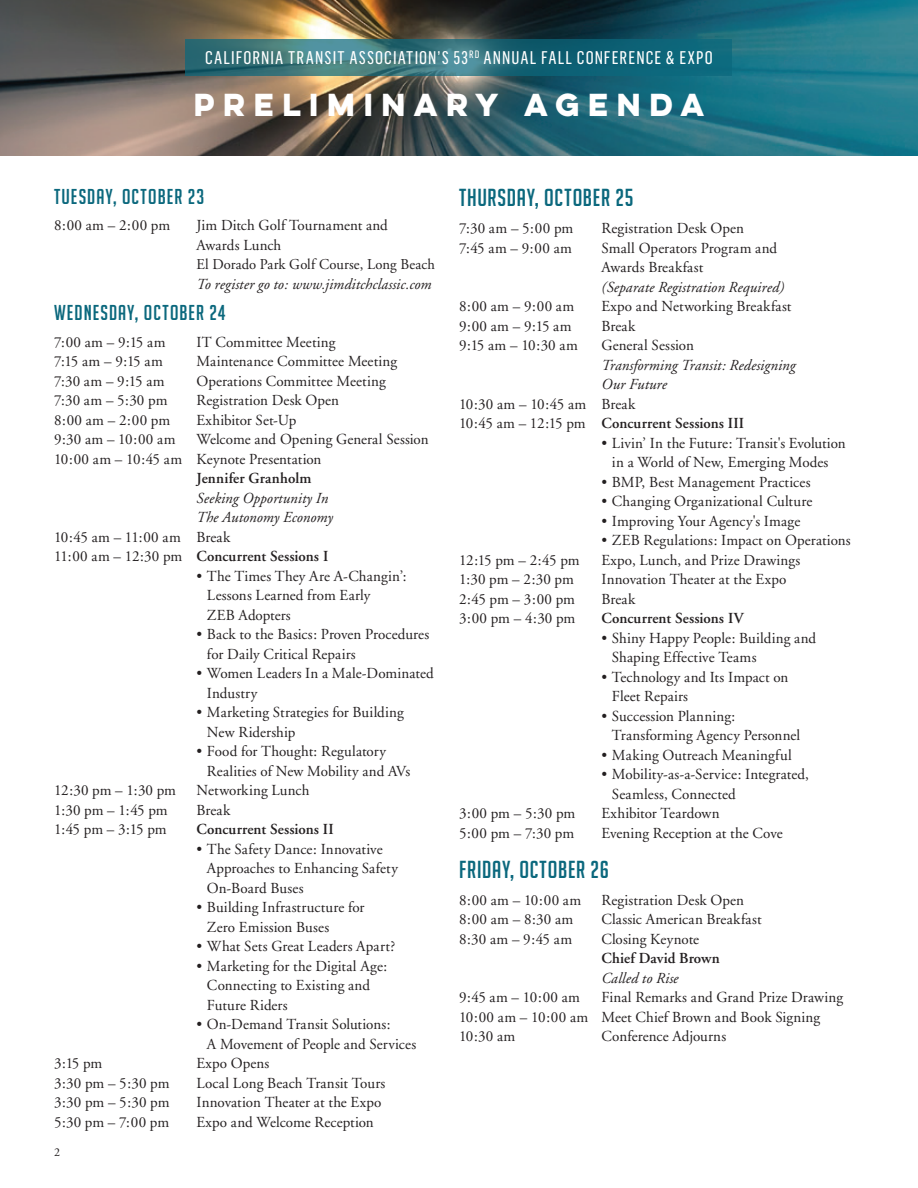
<style>
.page{position:relative;width:918px;height:1188px;background:#fff}
.page>*{position:absolute;margin:0;border:0;box-sizing:border-box;transform-origin:0 0}
.Committee_Member{font:700 28.5px "Lulo Clean One";letter-spacing:.08em;color:#fff}
.AAG_Schedule{font:24px "Big Noodle Titling";letter-spacing:.03em;color:#0b687d}
.AAG_Schedule-2{font:21px "Big Noodle Titling";letter-spacing:.05em;color:#0b687d}
.t1{font:18px "Flama Condensed Basic";letter-spacing:.065em;color:#fff}
.Schedule_AAG{font:15.3px/19.5px "Adobe Garamond";letter-spacing:.01em;color:#231f20}
.Schedule_AAG-2{font:italic 15.3px/19.5px "Adobe Garamond";letter-spacing:.005em;color:#231f20}
.Schedule_AAG-3{font:600 15.3px/19.5px "Adobe Garamond";letter-spacing:.01em;color:#231f20}
.Schedule_AAG-4{font:15px "Adobe Garamond";letter-spacing:.01em;color:#231f20}
.Expo_Body_Copy{font:12px "Adobe Garamond";color:#231f20}
.s1{font-weight:600}
.s2{font-weight:400}
.s3{font-style:italic}
.s4{font-style:normal}
</style>
<div class="page">
<img style="left:0;top:0;width:918px;height:155px">
<svg style="left:186px;top:39px;width:546px;height:37px;background:#296f7c"></svg>
<p class="t1" style="left:205px;top:46px;width:509px">CALIFORNIA TRANSIT ASSOCIATION’S 53<sup>RD</sup> ANNUAL FALL CONFERENCE &amp; EXPO</p>
<p class="Committee_Member" style="left:194px;top:83px;width:518px">PRELIMINARY AGENDA</p>
<p class="AAG_Schedule-2" style="left:54px;top:185px;width:152px">TUESDAY, OCTOBER 23</p>
<p class="Schedule_AAG" style="left:54px;top:216px;width:118px">8:00 am – 2:00 pm</p>
<p class="Schedule_AAG" style="left:197px;top:216px;width:193px">Jim Ditch Golf Tournament and<br>Awards Lunch</p>
<p class="Schedule_AAG-4" style="left:197px;top:257px;width:240px">El Dorado Park Golf Course, Long Beach</p>
<p class="Schedule_AAG-2" style="left:197px;top:275px;width:236px">To register go to: www.jimditchclassic.com</p>
<p class="AAG_Schedule-2" style="left:54px;top:302px;width:173px">WEDNESDAY, OCTOBER 24</p>
<p class="Schedule_AAG" style="left:54px;top:332px;width:113px">7:00 am – 9:15 am</p>
<p class="Schedule_AAG" style="left:197px;top:332px;width:141px">IT Committee Meeting</p>
<p class="Schedule_AAG" style="left:54px;top:352px;width:110px">7:15 am – 9:15 am</p>
<p class="Schedule_AAG" style="left:197px;top:352px;width:202px">Maintenance Committee Meeting</p>
<p class="Schedule_AAG" style="left:54px;top:371px;width:112px">7:30 am – 9:15 am</p>
<p class="Schedule_AAG" style="left:197px;top:371px;width:191px">Operations Committee Meeting</p>
<p class="Schedule_AAG" style="left:54px;top:391px;width:115px">7:30 am – 5:30 pm</p>
<p class="Schedule_AAG" style="left:197px;top:391px;width:144px">Registration Desk Open</p>
<p class="Schedule_AAG" style="left:54px;top:410px;width:118px">8:00 am – 2:00 pm</p>
<p class="Schedule_AAG" style="left:197px;top:410px;width:101px">Exhibitor Set-Up</p>
<p class="Schedule_AAG" style="left:54px;top:430px;width:123px">9:30 am – 10:00 am</p>
<p class="Schedule_AAG" style="left:197px;top:430px;width:234px">Welcome and Opening General Session</p>
<p class="Schedule_AAG" style="left:197px;top:449px;width:126px;text-indent:-143px">10:00 am – 10:45 am Keynote Presentation<br><span class="s1">Jennifer Granholm</span></p>
<p class="Schedule_AAG-2" style="left:197px;top:488px;width:138px">Seeking Opportunity In<br>The Autonomy Economy</p>
<p class="Schedule_AAG" style="left:54px;top:527px;width:178px">10:45 am – 11:00 am Break</p>
<p class="Schedule_AAG-3" style="left:54px;top:547px;width:276px"><span class="s2">11:00 am – 12:30 pm</span> Concurrent Sessions I</p>
<p class="Schedule_AAG" style="left:207px;top:566px;width:201px;text-indent:-10px">• The Times They Are A-Changin’:<br>Lessons Learned from Early<br>ZEB Adopters</p>
<p class="Schedule_AAG" style="left:207px;top:625px;width:224px;text-indent:-10px">• Back to the Basics: Proven Procedures for Daily Critical Repairs</p>
<p class="Schedule_AAG" style="left:207px;top:664px;width:228px;text-indent:-10px">• Women Leaders In a Male-Dominated<br>Industry</p>
<p class="Schedule_AAG" style="left:207px;top:703px;width:199px;text-indent:-10px">• Marketing Strategies for Building<br>New Ridership</p>
<p class="Schedule_AAG" style="left:207px;top:742px;width:205px;text-indent:-10px">• Food for Thought: Regulatory<br>Realities of New Mobility and AVs</p>
<p class="Schedule_AAG" style="left:54px;top:781px;width:124px">12:30 pm – 1:30 pm</p>
<p class="Schedule_AAG" style="left:197px;top:781px;width:114px">Networking Lunch</p>
<p class="Schedule_AAG" style="left:54px;top:800px;width:115px">1:30 pm – 1:45 pm</p>
<p class="Schedule_AAG" style="left:197px;top:800px;width:35px">Break</p>
<p class="Schedule_AAG" style="left:54px;top:820px;width:114px">1:45 pm – 3:15 pm</p>
<p class="Schedule_AAG-3" style="left:196px;top:820px;width:139px">Concurrent Sessions II</p>
<p class="Schedule_AAG" style="left:207px;top:839px;width:192px;text-indent:-10px">• The Safety Dance: Innovative<br>Approaches to Enhancing Safety<br>On-Board Buses</p>
<p class="Schedule_AAG" style="left:207px;top:898px;width:159px;text-indent:-10px">• Building Infrastructure for<br>Zero Emission Buses</p>
<p class="Schedule_AAG" style="left:197px;top:937px;width:200px">• What Sets Great Leaders Apart?</p>
<p class="Schedule_AAG" style="left:207px;top:956px;width:182px;text-indent:-10px">• Marketing for the Digital Age:<br>Connecting to Existing and<br>Future Riders</p>
<p class="Schedule_AAG" style="left:207px;top:1015px;width:211px;text-indent:-10px">• On-Demand Transit Solutions:<br>A Movement of People and Services</p>
<p class="Schedule_AAG" style="left:54px;top:1054px;width:50px">3:15 pm</p>
<p class="Schedule_AAG" style="left:197px;top:1054px;width:74px">Expo Opens</p>
<p class="Schedule_AAG" style="left:54px;top:1073px;width:117px">3:30 pm – 5:30 pm</p>
<p class="Schedule_AAG" style="left:197px;top:1073px;width:190px">Local Long Beach Transit Tours</p>
<p class="Schedule_AAG" style="left:54px;top:1093px;width:117px">3:30 pm – 5:30 pm</p>
<p class="Schedule_AAG" style="left:197px;top:1093px;width:186px">Innovation Theater at the Expo</p>
<p class="Schedule_AAG" style="left:54px;top:1112px;width:117px">5:30 pm – 7:00 pm</p>
<p class="Schedule_AAG" style="left:197px;top:1112px;width:179px">Expo and Welcome Reception</p>
<p class="Expo_Body_Copy" style="left:54px;top:1146px;width:7px">2</p>
<p class="AAG_Schedule" style="left:459px;top:185px;width:176px">THURSDAY, OCTOBER 25</p>
<p class="Schedule_AAG" style="left:459px;top:219px;width:116px">7:30 am – 5:00 pm</p>
<p class="Schedule_AAG" style="left:601px;top:219px;width:144px">Registration Desk Open</p>
<p class="Schedule_AAG" style="left:459px;top:239px;width:114px">7:45 am – 9:00 am</p>
<p class="Schedule_AAG" style="left:602px;top:239px;width:184px">Small Operators Program and<br>Awards Breakfast<br><span class="s3">(Separate Registration Required)</span></p>
<p class="Schedule_AAG" style="left:459px;top:297px;width:117px">8:00 am – 9:00 am</p>
<p class="Schedule_AAG" style="left:602px;top:297px;width:192px">Expo and Networking Breakfast</p>
<p class="Schedule_AAG" style="left:459px;top:317px;width:114px">9:00 am – 9:15 am</p>
<p class="Schedule_AAG" style="left:602px;top:317px;width:35px">Break</p>
<p class="Schedule_AAG" style="left:459px;top:336px;width:120px">9:15 am – 10:30 am</p>
<p class="Schedule_AAG-2" style="left:602px;top:336px;width:196px"><span class="s4">General Session<br></span>Transforming Transit: Redesigning<br>Our Future</p>
<p class="Schedule_AAG" style="left:459px;top:395px;width:178px">10:30 am – 10:45 am Break</p>
<p class="Schedule_AAG-3" style="left:459px;top:414px;width:287px"><span class="s2">10:45 am – 12:15 pm</span> Concurrent Sessions III</p>
<p class="Schedule_AAG" style="left:602px;top:434px;width:246px;text-align:center">• Livin’ In the Future: Transit's Evolution in a World of New, Emerging Modes</p>
<p class="Schedule_AAG" style="left:602px;top:473px;width:211px">• BMP, Best Management Practices</p>
<p class="Schedule_AAG" style="left:602px;top:492px;width:212px">• Changing Organizational Culture</p>
<p class="Schedule_AAG" style="left:602px;top:512px;width:200px">• Improving Your Agency's Image</p>
<p class="Schedule_AAG" style="left:602px;top:531px;width:251px">• ZEB Regulations: Impact on Operations</p>
<p class="Schedule_AAG" style="left:459px;top:551px;width:122px">12:15 pm – 2:45 pm</p>
<p class="Schedule_AAG" style="left:602px;top:551px;width:200px">Expo, Lunch, and Prize Drawings</p>
<p class="Schedule_AAG" style="left:459px;top:570px;width:116px">1:30 pm – 2:30 pm</p>
<p class="Schedule_AAG" style="left:602px;top:570px;width:186px">Innovation Theater at the Expo</p>
<p class="Schedule_AAG" style="left:459px;top:590px;width:118px">2:45 pm – 3:00 pm</p>
<p class="Schedule_AAG" style="left:602px;top:590px;width:35px">Break</p>
<p class="Schedule_AAG" style="left:459px;top:609px;width:118px">3:00 pm – 4:30 pm</p>
<p class="Schedule_AAG-3" style="left:602px;top:609px;width:144px">Concurrent Sessions IV</p>
<p class="Schedule_AAG" style="left:612px;top:629px;width:206px;text-indent:-10px">• Shiny Happy People: Building and<br>Shaping Effective Teams</p>
<p class="Schedule_AAG" style="left:612px;top:668px;width:178px;text-indent:-10px">• Technology and Its Impact on<br>Fleet Repairs</p>
<p class="Schedule_AAG" style="left:612px;top:707px;width:190px;text-indent:-10px">• Succession Planning:<br>Transforming Agency Personnel</p>
<p class="Schedule_AAG" style="left:602px;top:746px;width:192px">• Making Outreach Meaningful</p>
<p class="Schedule_AAG" style="left:612px;top:765px;width:198px;text-indent:-10px">• Mobility-as-a-Service: Integrated,<br>Seamless, Connected</p>
<p class="Schedule_AAG" style="left:459px;top:804px;width:118px">3:00 pm – 5:30 pm</p>
<p class="Schedule_AAG" style="left:602px;top:804px;width:120px">Exhibitor Teardown</p>
<p class="Schedule_AAG" style="left:459px;top:824px;width:117px">5:00 pm – 7:30 pm</p>
<p class="Schedule_AAG" style="left:602px;top:824px;width:183px">Evening Reception at the Cove</p>
<p class="AAG_Schedule" style="left:459px;top:857px;width:152px">FRIDAY, OCTOBER 26</p>
<p class="Schedule_AAG" style="left:459px;top:890px;width:124px">8:00 am – 10:00 am</p>
<p class="Schedule_AAG" style="left:602px;top:890px;width:144px">Registration Desk Open</p>
<p class="Schedule_AAG" style="left:459px;top:910px;width:116px">8:00 am – 8:30 am</p>
<p class="Schedule_AAG" style="left:602px;top:910px;width:162px">Classic American Breakfast</p>
<p class="Schedule_AAG" style="left:459px;top:929px;width:115px">8:30 am – 9:45 am</p>
<p class="Schedule_AAG-3" style="left:602px;top:929px;width:120px"><span class="s2">Closing Keynote<br></span>Chief David Brown</p>
<p class="Schedule_AAG-2" style="left:602px;top:969px;width:79px">Called to Rise</p>
<p class="Schedule_AAG" style="left:459px;top:988px;width:123px">9:45 am – 10:00 am</p>
<p class="Schedule_AAG" style="left:602px;top:988px;width:243px">Final Remarks and Grand Prize Drawing</p>
<p class="Schedule_AAG" style="left:459px;top:1007px;width:363px">10:00 am – 10:00 am Meet Chief Brown and Book Signing</p>
<p class="Schedule_AAG" style="left:459px;top:1027px;width:58px">10:30 am</p>
<p class="Schedule_AAG" style="left:602px;top:1027px;width:126px">Conference Adjourns</p>
</div>
